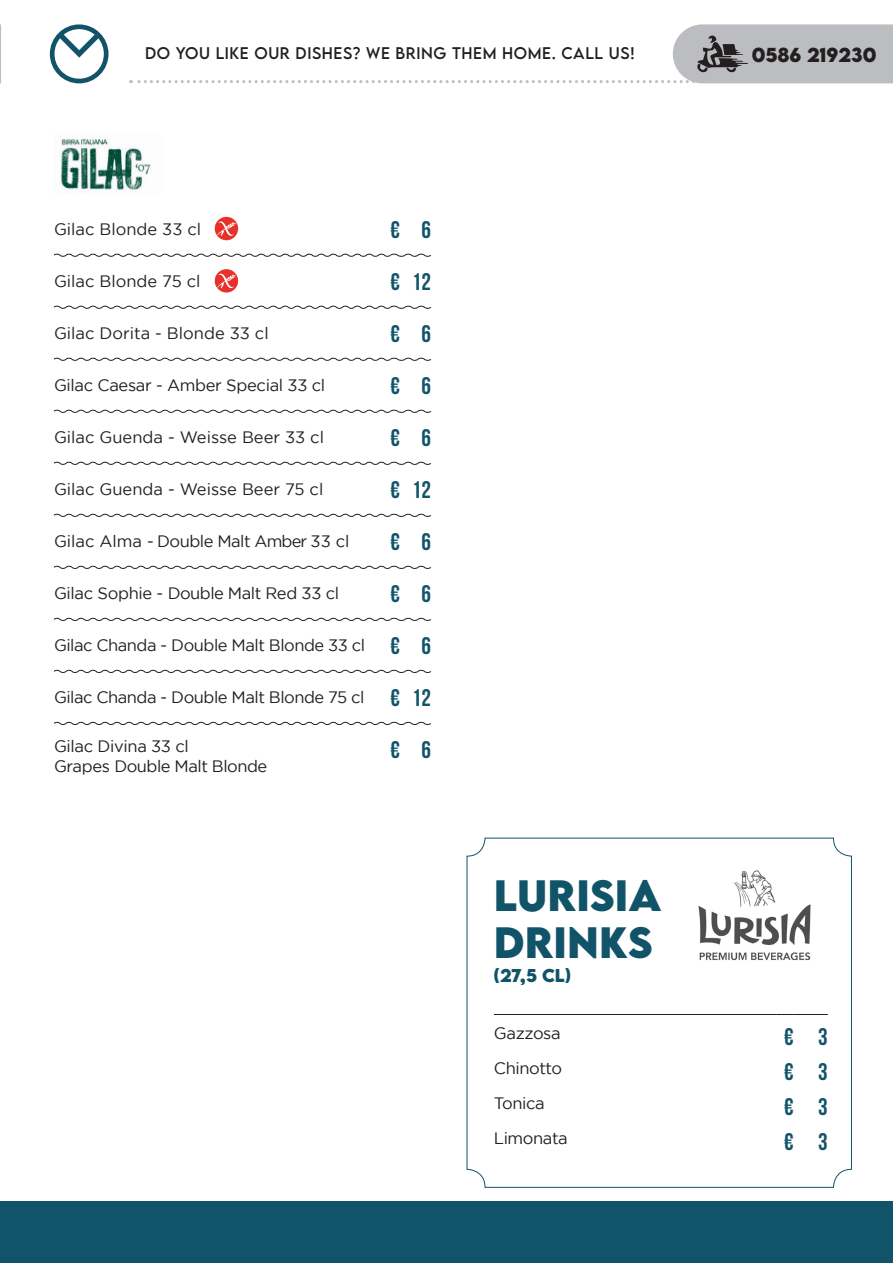
<style>
.page{position:relative;width:893px;height:1263px;background:#fff}
.page>*{position:absolute;margin:0;border:0;box-sizing:border-box;transform-origin:0 0}
.t1{font:700 39px/46.8px "LEMONMILK";color:#115469}
.t2{font:700 24px "Bebas Neue";color:#115469}
.t3{font:700 18px "LEMONMILK";color:#231f20}
.t4{font:16.5px/19.8px "Gotham";letter-spacing:-.02em;color:#231f20}
.t5{font:16.5px "Gotham";color:#231f20}
.t6{font:700 16.5px "LEMONMILK";color:#115469}
.t7{font:15px "LEMONMILK";letter-spacing:.04em;color:#231f20}
</style>
<div class="page">
<svg style="left:0;top:24px;width:1px;height:59px"></svg>
<svg style="left:130px;top:24px;width:763px;height:59px"></svg>
<svg style="left:50px;top:24px;width:59px;height:60px"></svg>
<svg style="left:53px;top:253px;width:378px;height:4px"></svg>
<svg style="left:53px;top:305px;width:378px;height:4px"></svg>
<svg style="left:53px;top:357px;width:378px;height:4px"></svg>
<svg style="left:53px;top:409px;width:378px;height:4px"></svg>
<svg style="left:53px;top:461px;width:378px;height:4px"></svg>
<svg style="left:53px;top:565px;width:378px;height:4px"></svg>
<svg style="left:53px;top:617px;width:378px;height:4px"></svg>
<svg style="left:53px;top:669px;width:378px;height:4px"></svg>
<svg style="left:53px;top:721px;width:378px;height:4px"></svg>
<svg style="left:53px;top:513px;width:378px;height:4px"></svg>
<img style="left:60px;top:139px;width:91px;height:51px">
<hr style="left:494px;top:1014px;width:283px;height:1px;background:#231f20">
<svg style="left:777px;top:1014px;width:17px;height:1px"></svg>
<hr style="left:794px;top:1014px;width:34px;height:1px;background:#231f20">
<img style="left:698px;top:870px;width:113px;height:91px">
<div style="left:467px;top:838px;width:385px;height:350px;border:1px solid #115469;border-radius:18px"></div>
<svg style="left:215px;top:217px;width:23px;height:23px"></svg>
<svg style="left:215px;top:269px;width:23px;height:24px"></svg>
<div style="left:0;top:1201px;width:893px;height:62px;background:#115469"></div>
<p class="t7" style="left:145px;top:43px;width:491px">DO YOU LIKE OUR DISHES? WE BRING THEM HOME. CALL US!</p>
<p class="t3" style="left:752px;top:43px;width:126px">0586 219230</p>
<p class="t5" style="left:54px;top:220px;width:149px">Gilac Blonde 33 cl</p>
<p class="t2" style="left:390px;top:217px;width:11px">€</p>
<p class="t2" style="left:421px;top:217px;width:11px">6</p>
<p class="t5" style="left:54px;top:272px;width:148px">Gilac Blonde 75 cl</p>
<p class="t2" style="left:390px;top:269px;width:11px">€</p>
<p class="t2" style="left:412px;top:269px;width:21px">12</p>
<p class="t5" style="left:54px;top:324px;width:216px">Gilac Dorita - Blonde 33 cl</p>
<p class="t2" style="left:390px;top:321px;width:11px">€</p>
<p class="t2" style="left:421px;top:321px;width:11px">6</p>
<p class="t4" style="left:54px;top:375px;width:273px">Gilac Caesar - Amber Special 33 cl</p>
<p class="t2" style="left:390px;top:373px;width:11px">€</p>
<p class="t2" style="left:421px;top:373px;width:11px">6</p>
<p class="t5" style="left:54px;top:428px;width:272px">Gilac Guenda - Weisse Beer 33 cl</p>
<p class="t2" style="left:390px;top:425px;width:11px">€</p>
<p class="t2" style="left:421px;top:425px;width:11px">6</p>
<p class="t5" style="left:54px;top:480px;width:271px">Gilac Guenda - Weisse Beer 75 cl</p>
<p class="t2" style="left:390px;top:477px;width:11px">€</p>
<p class="t2" style="left:412px;top:477px;width:21px">12</p>
<p class="t4" style="left:54px;top:531px;width:297px">Gilac Alma - Double Malt Amber 33 cl</p>
<p class="t2" style="left:390px;top:529px;width:11px">€</p>
<p class="t2" style="left:421px;top:529px;width:11px">6</p>
<p class="t4" style="left:54px;top:583px;width:287px">Gilac Sophie - Double Malt Red 33 cl</p>
<p class="t2" style="left:390px;top:581px;width:11px">€</p>
<p class="t2" style="left:421px;top:581px;width:11px">6</p>
<p class="t4" style="left:54px;top:635px;width:313px">Gilac Chanda - Double Malt Blonde 33 cl</p>
<p class="t2" style="left:390px;top:633px;width:11px">€</p>
<p class="t2" style="left:421px;top:633px;width:11px">6</p>
<p class="t4" style="left:54px;top:687px;width:312px">Gilac Chanda - Double Malt Blonde 75 cl</p>
<p class="t2" style="left:390px;top:685px;width:11px">€</p>
<p class="t2" style="left:412px;top:685px;width:21px">12</p>
<p class="t4" style="left:54px;top:736px;width:215px">Gilac Divina 33 cl<br>Grapes Double Malt Blonde</p>
<p class="t2" style="left:390px;top:737px;width:11px">€</p>
<p class="t2" style="left:421px;top:737px;width:11px">6</p>
<p class="t1" style="left:494px;top:873px;width:169px">LURISIA<br>DRINKS</p>
<p class="t6" style="left:494px;top:964px;width:79px">(27,5 CL)</p>
<p class="t4" style="left:494px;top:1023px;width:68px">Gazzosa</p>
<p class="t2" style="left:784px;top:1024px;width:11px">€</p>
<p class="t2" style="left:818px;top:1024px;width:11px">3</p>
<p class="t4" style="left:494px;top:1058px;width:70px">Chinotto</p>
<p class="t2" style="left:784px;top:1059px;width:11px">€</p>
<p class="t2" style="left:818px;top:1059px;width:11px">3</p>
<p class="t4" style="left:494px;top:1093px;width:52px">Tonica</p>
<p class="t2" style="left:784px;top:1094px;width:11px">€</p>
<p class="t2" style="left:818px;top:1094px;width:11px">3</p>
<p class="t4" style="left:494px;top:1128px;width:75px">Limonata</p>
<p class="t2" style="left:784px;top:1129px;width:11px">€</p>
<p class="t2" style="left:818px;top:1129px;width:11px">3</p>
</div>
